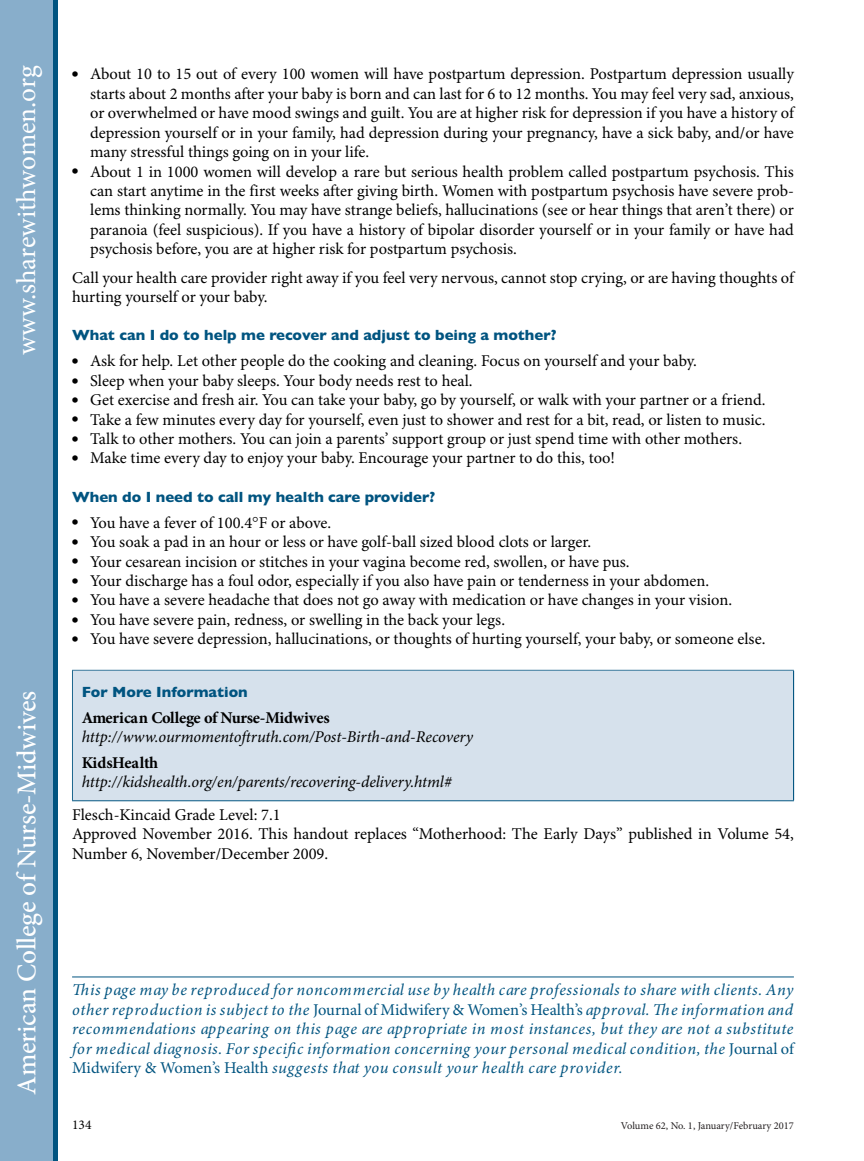
<style>
.page{position:relative;width:864px;height:1161px;background:#fff}
.page>*{position:absolute;margin:0;border:0;box-sizing:border-box;transform-origin:0 0}
.t1{font:500 27.15px "Minion Pro";letter-spacing:-.01em;color:#fff}
.t2{font:27.15px "Minion Pro";color:#fff}
.t3{font:16.5px/19.5px "Minion Pro";letter-spacing:-.005em;color:#000;text-align:justify}
.t4{font:italic 16.5px/19.5px "Minion Pro";letter-spacing:.035em;color:#005480;text-align:justify}
.t5{font:italic 16.5px "Minion Pro";letter-spacing:-.01em;color:#000}
.t6{font:700 16.5px "Minion Pro";letter-spacing:-.02em;color:#000}
.t7{font:800 15px "Gill Sans";color:#005480}
.t8{font:13.5px "Minion Pro";color:#000}
.t9{font:10.5px "Minion Pro";letter-spacing:-.005em;color:#231f20}
.s1{font-family:"Times New Roman PSMT 00"}
.s2{font-style:normal}
</style>
<div class="page">
<div style="left:0;top:0;width:54px;height:1161px;background:#88aecb"></div>
<hr style="left:54px;top:0;width:4px;height:1161px;background:#005480">
<hr style="left:72px;top:670px;width:722px;height:1px;background:#005480">
<hr style="left:72px;top:671px;width:1px;height:129px;background:#005480">
<div style="left:73px;top:671px;width:722px;height:129px;background:#d6e1ec"></div>
<hr style="left:793px;top:671px;width:1px;height:129px;background:#005480">
<hr style="left:72px;top:800px;width:722px;height:1px;background:#005480">
<hr style="left:72px;top:977px;width:722px;height:1px;background:#005480">
<h1 class="t2" style="left:15px;top:355px;width:291px;rotate:-90deg">www.sharewithwomen.org</h1>
<p class="t3" style="left:90px;top:66px;width:705px;text-indent:-15px"><sup>-</sup> About 10 to 15 out of every 100 women will have postpartum depression. Postpartum depression usually starts about 2 months after your baby is born and can last for 6 to 12 months. You may feel very sad, anxious, or overwhelmed or have mood swings and guilt. You are at higher risk for depression if you have a history of depression yourself or in your family, had depression during your pregnancy, have a sick baby, and/or have many stressful things going on in your life.</p>
<p class="t3" style="left:90px;top:163px;width:705px;text-indent:-15px"><sup>-</sup> About 1 in 1000 women will develop a rare but serious health problem called postpartum psychosis. This can start anytime in the first weeks after giving birth. Women with postpartum psychosis have severe prob&shy;lems thinking normally. You may have strange beliefs, hallucinations (see or hear things that aren’t there) or paranoia (feel suspicious). If you have a history of bipolar disorder yourself or in your family or have had psychosis before, you are at higher risk for postpartum psychosis.</p>
<p class="t3" style="left:72px;top:269px;width:723px">Call your health care provider right away if you feel very nervous, cannot stop crying, or are having thoughts of hurting yourself or your baby.</p>
<p class="t7" style="left:72px;top:330px;width:486px">What can I do to help me recover and adjust to being a mother?</p>
<p class="t3" style="left:75px;top:353px;width:623px"><sup>-</sup> Ask for help. Let other people do the cooking and cleaning. Focus on yourself and your baby.</p>
<p class="t3" style="left:75px;top:372px;width:399px"><sup>-</sup> Sleep when your baby sleeps. Your body needs rest to heal.</p>
<p class="t3" style="left:75px;top:392px;width:692px"><sup>-</sup> Get exercise and fresh air. You can take your baby, go by yourself, or walk with your partner or a friend.</p>
<p class="t3" style="left:75px;top:411px;width:692px"><sup>-</sup> Take a few minutes every day for yourself, even just to shower and rest for a bit, read, or listen to music.</p>
<p class="t3" style="left:75px;top:430px;width:668px"><sup>-</sup> Talk to other mothers. You can join a parents’ support group or just spend time with other mothers.</p>
<p class="t3" style="left:75px;top:450px;width:542px"><sup>-</sup> Make time every day to enjoy your baby. Encourage your partner to do this, too!</p>
<p class="t7" style="left:72px;top:491px;width:365px">When do I need to call my health care provider?</p>
<p class="t3" style="left:75px;top:514px;width:258px"><sup>-</sup> You have a fever of 100.4<span class="s1">°</span>F or above.</p>
<p class="t3" style="left:75px;top:534px;width:518px"><sup>-</sup> You soak a pad in an hour or less or have golf-ball sized blood clots or larger.</p>
<p class="t3" style="left:75px;top:553px;width:556px"><sup>-</sup> Your cesarean incision or stitches in your vagina become red, swollen, or have pus.</p>
<p class="t3" style="left:75px;top:572px;width:636px"><sup>-</sup> Your discharge has a foul odor, especially if you also have pain or tenderness in your abdomen.</p>
<p class="t3" style="left:75px;top:592px;width:659px"><sup>-</sup> You have a severe headache that does not go away with medication or have changes in your vision.</p>
<p class="t3" style="left:75px;top:611px;width:431px"><sup>-</sup> You have severe pain, redness, or swelling in the back your legs.</p>
<p class="t3" style="left:75px;top:631px;width:692px"><sup>-</sup> You have severe depression, hallucinations, or thoughts of hurting yourself, your baby, or someone else.</p>
<p class="t7" style="left:82px;top:687px;width:167px">For More Information</p>
<p class="t6" style="left:82px;top:711px;width:249px">American College of Nurse-Midwives</p>
<p class="t5" style="left:82px;top:730px;width:393px">http://www.ourmomentoftruth.com/Post-Birth-and-Recovery</p>
<p class="t6" style="left:82px;top:756px;width:78px">KidsHealth</p>
<p class="t5" style="left:82px;top:775px;width:372px">http://kidshealth.org/en/parents/recovering-delivery.html#</p>
<p class="t3" style="left:72px;top:806px;width:723px;text-align:left">Flesch-Kincaid Grade Level: 7.1<br>Approved November 2016. This handout replaces “Motherhood: The Early Days” published in Volume 54,<br>Number 6, November/December 2009.</p>
<h1 class="t1" style="left:16px;top:1095px;width:406px;rotate:-90deg">American College of Nurse-Midwives</h1>
<p class="t4" style="left:72px;top:982px;width:723px">This page may be reproduced for noncommercial use by health care professionals to share with clients. Any other reproduction is subject to the <span class="s2">JournalofMidwifery&amp; Women’s Health’s</span> approval. The information and recommendations appearing on this page are appropriate in most instances, but they are not a substitute for medical diagnosis. For specific information concerning your personal medical condition, the <span class="s2">Journal of Midwifery &amp; Women’s Health</span> suggests that you consult your health care provider.</p>
<p class="t8" style="left:72px;top:1119px;width:21px">134</p>
<p class="t9" style="left:621px;top:1121px;width:175px">Volume 62, No. 1, January/February 2017</p>
</div>
